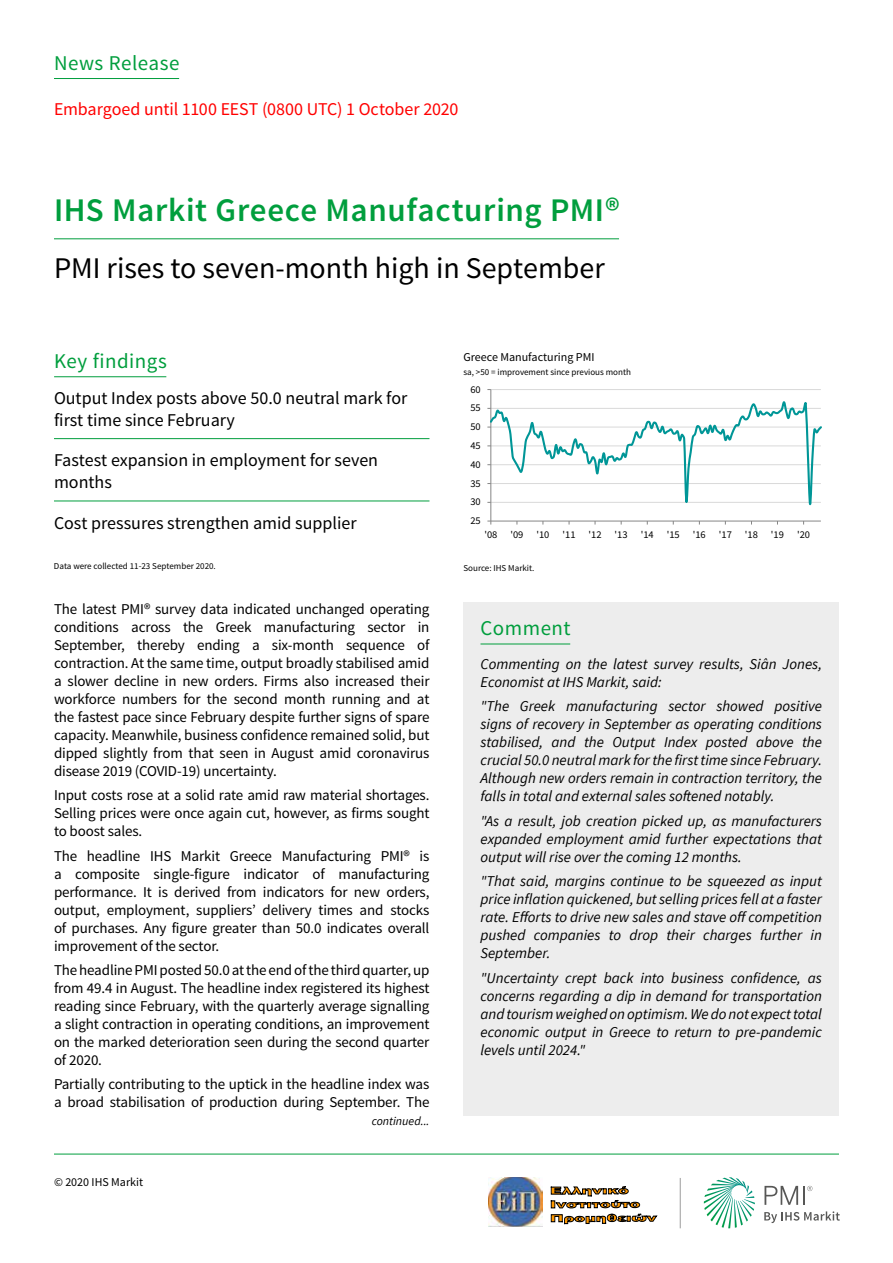
<style>
.page{position:relative;width:893px;height:1263px;background:#fff}
.page>*{position:absolute;margin:0;border:0;box-sizing:border-box;transform-origin:0 0}
.t1{font:600 33px "Source Sans Pro";letter-spacing:.02em;color:#009e3d}
.t2{font:30px "Source Sans Pro";color:#000}
.t3{font:21px "Source Sans Pro";letter-spacing:.025em;color:#009e3d}
.t4{font:18px/21.6px "Source Sans Pro";color:#000}
.t5{font:18px "Source Sans Pro";letter-spacing:-.005em;color:#f00}
.t6{font:15px/18px "Source Sans Pro";letter-spacing:-.01em;color:#000;text-align:justify}
.t7{font:italic 15px/18px "Source Sans Pro";color:#000;text-align:justify}
.t8{font:12px "Source Sans Pro";color:#000}
.t9{font:italic 12px "Source Sans Pro";color:#000}
.t10{font:10.35px "Source Sans Pro";letter-spacing:-.005em;color:#000}
.t11{font:9px "Source Sans Pro";color:#000}
</style>
<div class="page">
<svg style="left:704px;top:1177px;width:51px;height:51px"></svg>
<svg style="left:764px;top:1211px;width:76px;height:12px"></svg>
<svg style="left:764px;top:1186px;width:48px;height:19px"></svg>
<hr style="left:54px;top:1154px;width:785px;height:1px;background:#009e3d">
<hr style="left:680px;top:1178px;width:1px;height:50px;background:#9d9d9c">
<img style="left:488px;top:1177px;width:55px;height:50px">
<svg style="left:550px;top:1186px;width:107px;height:38px"></svg>
<hr style="left:491px;top:389px;width:330px;height:1px;background:#d9d9d9">
<hr style="left:490px;top:390px;width:1px;height:131px;background:#868686">
<hr style="left:491px;top:521px;width:330px;height:1px;background:#868686">
<svg style="left:487px;top:400px;width:335px;height:109px"></svg>
<hr style="left:54px;top:376px;width:112px;height:1px;background:#009e3d">
<hr style="left:54px;top:78px;width:125px;height:1px;background:#009e3d">
<hr style="left:54px;top:238px;width:565px;height:1px;background:#009e3d">
<hr style="left:54px;top:438px;width:375px;height:1px;background:#009e3d">
<hr style="left:54px;top:501px;width:375px;height:1px;background:#009e3d">
<div style="left:463px;top:602px;width:376px;height:56px;background:#ededed"></div>
<hr style="left:480px;top:644px;width:90px;height:1px;background:#009e3d">
<div style="left:463px;top:658px;width:376px;height:457px;background:#ededed"></div>
<h3 class="t3" style="left:54px;top:50px;width:127px">News Release</h3>
<p class="t5" style="left:54px;top:98px;width:406px">Embargoed until 1100 EEST (0800 UTC) 1 October 2020</p>
<h1 class="t1" style="left:54px;top:190px;width:567px">IHS Markit Greece Manufacturing PMI®</h1>
<h2 class="t2" style="left:54px;top:249px;width:552px">PMI rises to seven-month high in September</h2>
<h3 class="t3" style="left:54px;top:348px;width:114px">Key findings</h3>
<p class="t4" style="left:54px;top:387px;width:355px">Output Index posts above 50.0 neutral mark for first time since February</p>
<p class="t4" style="left:54px;top:450px;width:326px">Fastest expansion in employment for seven months</p>
<p class="t4" style="left:54px;top:512px;width:304px">Cost pressures strengthen amid supplier</p>
<p class="t11" style="left:54px;top:561px;width:163px">Data were collected 11-23 September 2020.</p>
<p class="t6" style="left:54px;top:600px;width:377px">The latest PMI® survey data indicated unchanged operating conditions across the Greek manufacturing sector in September, thereby ending a six-month sequence of contraction. At the same time, output broadly stabilised amid a slower decline in new orders. Firms also increased their workforce numbers for the second month running and at the fastest pace since February despite further signs of spare capacity. Meanwhile, business confidence remained solid, but dipped slightly from that seen in August amid coronavirus disease 2019 (COVID-19) uncertainty.</p>
<p class="t6" style="left:54px;top:786px;width:377px">Input costs rose at a solid rate amid raw material shortages.<br>Selling prices were once again cut, however, as firms sought to boost sales.</p>
<p class="t6" style="left:54px;top:847px;width:377px">The headline IHS Markit Greece Manufacturing PMI® is a composite single-figure indicator of manufacturing performance. It is derived from indicators for new orders, output, employment, suppliers’ delivery times and stocks of purchases. Any figure greater than 50.0 indicates overall improvement of the sector.</p>
<p class="t6" style="left:54px;top:961px;width:377px">The headline PMI posted 50.0 at the end of the third quarter, up from 49.4 in August. The headline index registered its highest reading since February, with the quarterly average signalling a slight contraction in operating conditions, an improvement on the marked deterioration seen during the second quarter of 2020.</p>
<p class="t6" style="left:54px;top:1075px;width:377px">Partially contributing to the uptick in the headline index was a broad stabilisation of production during September. The</p>
<p class="t8" style="left:54px;top:1175px;width:91px">© 2020 IHS Markit</p>
<p class="t9" style="left:372px;top:1113px;width:59px">continued...</p>
<p class="t8" style="left:463px;top:350px;width:132px">Greece Manufacturing PMI</p>
<p class="t11" style="left:463px;top:366px;width:169px">sa, &gt;50 = improvement since previous month</p>
<p class="t10" style="left:470px;top:383px;width:12px">60</p>
<p class="t10" style="left:470px;top:401px;width:12px">55</p>
<p class="t10" style="left:470px;top:420px;width:12px">50</p>
<p class="t10" style="left:470px;top:439px;width:12px">45</p>
<p class="t10" style="left:470px;top:458px;width:12px">40</p>
<p class="t10" style="left:470px;top:477px;width:12px">35</p>
<p class="t10" style="left:470px;top:495px;width:12px">30</p>
<p class="t10" style="left:470px;top:514px;width:12px">25</p>
<p class="t10" style="left:484px;top:528px;width:15px">'08</p>
<p class="t10" style="left:510px;top:528px;width:15px">'09</p>
<p class="t10" style="left:536px;top:528px;width:15px">'10</p>
<p class="t10" style="left:562px;top:528px;width:15px">'11</p>
<p class="t10" style="left:589px;top:528px;width:15px">'12</p>
<p class="t10" style="left:615px;top:528px;width:15px">'13</p>
<p class="t10" style="left:641px;top:528px;width:15px">'14</p>
<p class="t10" style="left:667px;top:528px;width:15px">'15</p>
<p class="t10" style="left:693px;top:528px;width:15px">'16</p>
<p class="t10" style="left:719px;top:528px;width:15px">'17</p>
<p class="t10" style="left:745px;top:528px;width:15px">'18</p>
<p class="t10" style="left:771px;top:528px;width:15px">'19</p>
<p class="t10" style="left:797px;top:528px;width:15px">'20</p>
<p class="t11" style="left:463px;top:562px;width:73px">Source: IHS Markit.</p>
<h3 class="t3" style="left:480px;top:615px;width:92px">Comment</h3>
<p class="t7" style="left:480px;top:655px;width:343px">Commenting on the latest survey results, Siân Jones,<br>Economist at IHS Markit, said:</p>
<p class="t7" style="left:480px;top:697px;width:343px">"The Greek manufacturing sector showed positive signs of recovery in September as operating conditions stabilised, and the Output Index posted above the crucial 50.0 neutral mark for the first time since February.<br>Although new orders remain in contraction territory, the falls in total and external sales softened notably.</p>
<p class="t7" style="left:480px;top:812px;width:343px">"As a result, job creation picked up, as manufacturers expanded employment amid further expectations that output will rise over the coming 12 months.</p>
<p class="t7" style="left:480px;top:872px;width:343px">"That said, margins continue to be squeezed as input price inflation quickened, but selling prices fell at a faster rate. Efforts to drive new sales and stave off competition pushed companies to drop their charges further in September.</p>
<p class="t7" style="left:480px;top:968px;width:343px">"Uncertainty crept back into business confidence, as concerns regarding a dip in demand for transportation and tourism weighed on optimism. We do not expect total economic output in Greece to return to pre-pandemic levels until 2024."</p>
</div>
